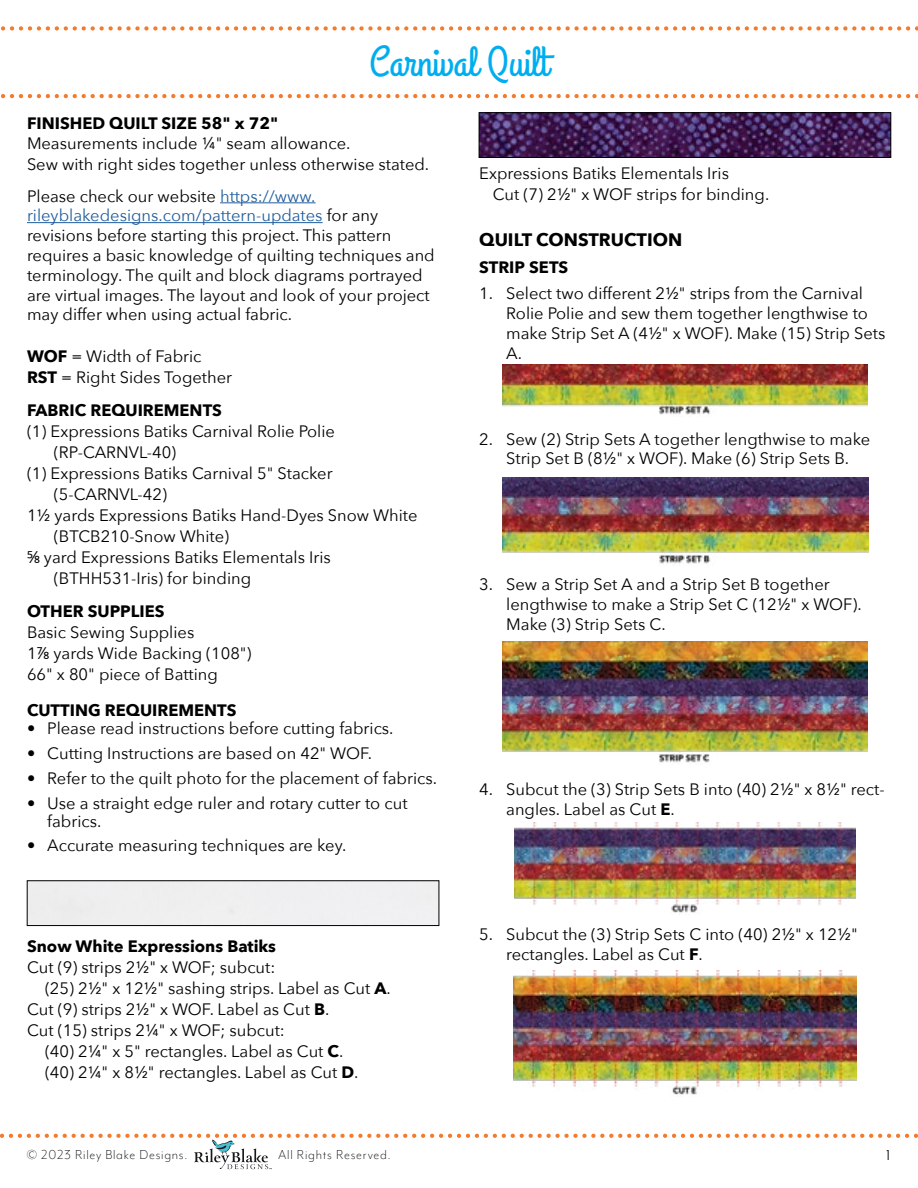
<style>
.page{position:relative;width:918px;height:1188px;background:#fff}
.page>*{position:absolute;margin:0;border:0;box-sizing:border-box;transform-origin:0 0}
.t1{font:42px "Grand Hotel";color:#00aeef}
.t2{font:700 18px "Avenir Next";color:#000}
.t3{font:16.5px/19.8px "Avenir Next";color:#000}
.t4{font:700 16.5px "Avenir Next";color:#000}
.t5{font:16.5px "Mr Eaves Mod OT";color:#000}
.t6{font:300 15px "Mr Eaves Mod OT";letter-spacing:.05em;color:#000}
.s1{color:#215e9e}
.s2{font-weight:700}
.s3{font-family:"Open Sans"}
</style>
<div class="page">
<svg style="left:1px;top:94px;width:917px;height:4px"></svg>
<svg style="left:1px;top:26px;width:917px;height:5px"></svg>
<svg style="left:0;top:1134px;width:918px;height:35px"></svg>
<hr style="left:220px;top:202px;width:96px;height:1px;background:#215e9e">
<hr style="left:27px;top:222px;width:296px;height:1px;background:#215e9e">
<img style="left:503px;top:365px;width:365px;height:50px">
<img style="left:502px;top:477px;width:366px;height:89px">
<img style="left:503px;top:642px;width:365px;height:121px">
<img style="left:515px;top:822px;width:340px;height:91px">
<img style="left:513px;top:971px;width:344px;height:124px">
<div style="left:27px;top:881px;width:412px;height:45px;border:1px solid #000"></div>
<img style="left:481px;top:114px;width:408px;height:42px">
<div style="left:479px;top:112px;width:412px;height:46px;border:1px solid #000"></div>
<h1 class="t1" style="left:369px;top:35px;width:181px">Carnival Quilt</h1>
<p class="t4" style="left:27px;top:109px;width:253px">FINISHED QUILT SIZE 58" x 72"</p>
<p class="t3" style="left:27px;top:132px;width:404px;line-height:21px">Measurements include ¼" seam allowance.<br>Sew with right sides together unless otherwise stated.</p>
<p class="t3" style="left:27px;top:185px;width:409px">Please check our website <span class="s1">https://www. rileyblakedesigns.com/pattern-updates</span> for any revisions before starting this project. This pattern requires a basic knowledge of quilting techniques and terminology. The quilt and block diagrams portrayed are virtual images. The layout and look of your project may differ when using actual fabric.</p>
<p class="t3" style="left:27px;top:345px;width:207px;line-height:21px"><span class="s2">WOF</span> = Width of Fabric<br><span class="s2">RST</span> = Right Sides Together</p>
<p class="t4" style="left:27px;top:396px;width:197px">FABRIC REQUIREMENTS</p>
<p class="t3" style="left:27px;top:421px;width:310px">(1) Expressions Batiks Carnival Rolie Polie</p>
<p class="t3" style="left:54px;top:442px;width:124px">(RP-CARNVL-40)</p>
<p class="t3" style="left:27px;top:463px;width:307px">(1) Expressions Batiks Carnival 5" Stacker</p>
<p class="t3" style="left:54px;top:484px;width:114px">(5-CARNVL-42)</p>
<p class="t3" style="left:27px;top:505px;width:392px">1½ yards Expressions Batiks Hand-Dyes Snow White</p>
<p class="t3" style="left:54px;top:526px;width:177px">(BTCB210-Snow White)</p>
<p class="t3" style="left:27px;top:547px;width:305px"><span class="s3">⅝</span> yard Expressions Batiks Elementals Iris</p>
<p class="t3" style="left:54px;top:568px;width:199px">(BTHH531-Iris) for binding</p>
<p class="t4" style="left:27px;top:597px;width:139px">OTHER SUPPLIES</p>
<p class="t3" style="left:27px;top:621px;width:226px;line-height:21px">Basic Sewing Supplies<br>1<span class="s3">⅞</span> yards Wide Backing (108")<br>66" x 80" piece of Batting</p>
<p class="t4" style="left:27px;top:696px;width:211px">CUTTING REQUIREMENTS</p>
<p class="t3" style="left:27px;top:718px;width:368px">• Please read instructions before cutting fabrics.</p>
<p class="t3" style="left:27px;top:743px;width:347px">• Cutting Instructions are based on 42" WOF.</p>
<p class="t3" style="left:27px;top:768px;width:412px">• Refer to the quilt photo for the placement of fabrics.</p>
<p class="t3" style="left:47px;top:793px;width:362px;line-height:18px;text-indent:-20px">• Use a straight edge ruler and rotary cutter to cut fabrics.</p>
<p class="t3" style="left:27px;top:835px;width:321px">• Accurate measuring techniques are key.</p>
<p class="t4" style="left:27px;top:932px;width:251px">Snow White Expressions Batiks</p>
<p class="t3" style="left:27px;top:956px;width:250px">Cut (9) strips 2½" x WOF; subcut:</p>
<p class="t3" style="left:45px;top:977px;width:347px">(25) 2½" x 12½" sashing strips. Label as Cut <span class="s2">A</span>.</p>
<p class="t3" style="left:27px;top:998px;width:304px">Cut (9) strips 2½" x WOF. Label as Cut <span class="s2">B</span>.</p>
<p class="t3" style="left:27px;top:1019px;width:259px">Cut (15) strips 2¼" x WOF; subcut:</p>
<p class="t3" style="left:45px;top:1040px;width:300px">(40) 2¼" x 5" rectangles. Label as Cut <span class="s2">C</span>.</p>
<p class="t3" style="left:45px;top:1061px;width:315px">(40) 2¼" x 8½" rectangles. Label as Cut <span class="s2">D</span>.</p>
<p class="t3" style="left:493px;top:162px;width:278px;line-height:21px;text-indent:-13px">Expressions Batiks Elementals Iris<br>Cut (7) 2½" x WOF strips for binding.</p>
<p class="t2" style="left:479px;top:224px;width:205px">QUILT CONSTRUCTION</p>
<p class="t4" style="left:479px;top:253px;width:91px">STRIP SETS</p>
<p class="t3" style="left:506px;top:283px;width:381px;text-indent:-27px">1. Select two different 2½" strips from the Carnival Rolie Polie and sew them together lengthwise to make Strip Set A (4½" x WOF). Make (15) Strip Sets A.</p>
<p class="t3" style="left:479px;top:428px;width:393px;text-align:center">2. Sew (2) Strip Sets A together lengthwise to make<br>Strip Set B (8½" x WOF). Make (6) Strip Sets B.</p>
<p class="t3" style="left:506px;top:574px;width:357px;text-indent:-27px">3. Sew a Strip Set A and a Strip Set B together lengthwise to make a Strip Set C (12½" x WOF).<br>Make (3) Strip Sets C.</p>
<p class="t3" style="left:506px;top:778px;width:380px;text-indent:-27px">4. Subcut the (3) Strip Sets B into (40) 2½" x 8½" rect&shy;angles. Label as Cut <span class="s2">E</span>.</p>
<p class="t3" style="left:506px;top:924px;width:353px;text-indent:-27px">5. Subcut the (3) Strip Sets C into (40) 2½" x 12½" rectangles. Label as Cut <span class="s2">F</span>.</p>
<p class="t6" style="left:27px;top:1146px;width:162px">© 2023 Riley Blake Designs.</p>
<p class="t6" style="left:278px;top:1146px;width:114px">All Rights Reserved.</p>
<p class="t5" style="left:886px;top:1146px;width:6px">1</p>
</div>
